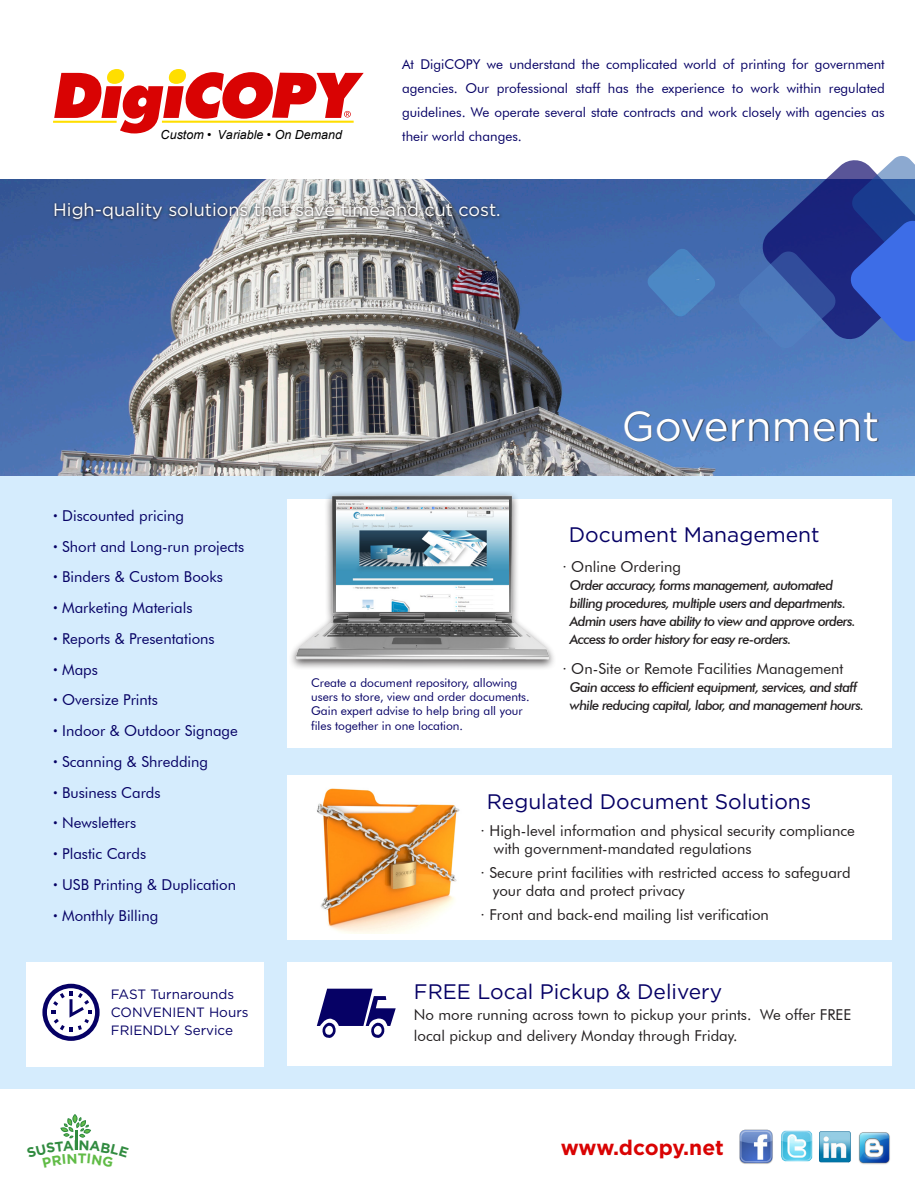
<style>
.page{position:relative;width:915px;height:1188px;background:#fff}
.page>*{position:absolute;margin:0;border:0;box-sizing:border-box;transform-origin:0 0}
.t1{font:42px "Gotham";color:#fff}
.t2{font:21px "Gotham";color:#060165}
.t3{font:700 21px "Gotham";letter-spacing:-.005em;color:#d90303}
.t4{font:18px "Gotham";color:#fff}
.t5{font:15px/21px "Futura BT";color:#231f20}
.t6{font:15px "Futura BT";color:#060165}
.t7{font:italic 500 13.5px/18px "Futura BT";letter-spacing:-.05em;color:#231f20}
.t8{font:13.5px/24px "Futura BT";color:#060165;text-align:justify}
.t9{font:13.5px "Gotham";color:#060165}
.t10{font:italic 12.45px "Arial";color:#000}
.t11{font:12px/14.2px "Futura BT";color:#060165}
.s1{font-weight:700}
</style>
<div class="page">
<img style="left:0;top:180px;width:914px;height:296px">
<div style="left:0;top:476px;width:914px;height:612px;background:#d5ecfd"></div>
<div style="left:624px;top:411px;width:254px;height:32px;background:#231f20;opacity:.75"></div>
<svg style="left:646px;top:248px;width:70px;height:69px;background:#497cbb"></svg>
<div style="left:287px;top:775px;width:604px;height:164px;background:#fff"></div>
<hr style="left:53px;top:121px;width:64px;height:2px;background:#ffde00">
<svg style="left:54px;top:69px;width:309px;height:64px"></svg>
<img style="left:781px;top:1130px;width:32px;height:32px">
<img style="left:739px;top:1129px;width:34px;height:35px">
<img style="left:819px;top:1131px;width:32px;height:32px">
<img style="left:858px;top:1132px;width:32px;height:32px">
<svg style="left:53px;top:201px;width:450px;height:21px;background:#6a7894"></svg>
<svg style="left:737px;top:156px;width:177px;height:193px;background:#4662ae"></svg>
<div style="left:287px;top:499px;width:604px;height:249px;background:#fff"></div>
<div style="left:287px;top:962px;width:604px;height:104px;background:#fff"></div>
<svg style="left:317px;top:988px;width:78px;height:50px"></svg>
<div style="left:26px;top:962px;width:238px;height:104px;background:#fff"></div>
<svg style="left:42px;top:983px;width:58px;height:58px"></svg>
<div style="left:289px;top:491px;width:268px;height:180px;background:#fff"></div>
<img style="left:292px;top:491px;width:261px;height:177px">
<img style="left:337px;top:501px;width:171px;height:110px">
<img style="left:317px;top:788px;width:143px;height:145px">
<svg style="left:60px;top:1114px;width:31px;height:36px"></svg>
<p class="t8" style="left:402px;top:52px;width:484px">At DigiCOPY we understand the complicated world of printing for government agencies. Our professional staff has the experience to work within regulated guidelines. We operate several state contracts and work closely with agencies as</p>
<p class="t10" style="left:160px;top:126px;width:183px">Custom • Variable • On Demand</p>
<p class="t8" style="left:402px;top:124px;width:121px">their world changes.</p>
<p class="t4" style="left:53px;top:198px;width:449px">High-quality solutions that save time and cut cost.</p>
<p class="t1" style="left:621px;top:399px;width:259px">Government</p>
<p class="t6" style="left:53px;top:506px;width:132px"><span class="s1">·</span> Discounted pricing</p>
<p class="t6" style="left:53px;top:537px;width:193px"><span class="s1">·</span> Short and Long-run projects</p>
<p class="t6" style="left:53px;top:568px;width:171px"><span class="s1">·</span> Binders &amp; Custom Books</p>
<p class="t6" style="left:53px;top:598px;width:141px"><span class="s1">·</span> Marketing Materials</p>
<p class="t6" style="left:53px;top:629px;width:163px"><span class="s1">·</span> Reports &amp; Presentations</p>
<p class="t6" style="left:53px;top:660px;width:46px"><span class="s1">·</span> Maps</p>
<p class="t6" style="left:53px;top:691px;width:106px"><span class="s1">·</span> Oversize Prints</p>
<p class="t6" style="left:53px;top:721px;width:186px"><span class="s1">·</span> Indoor &amp; Outdoor Signage</p>
<p class="t6" style="left:53px;top:752px;width:156px"><span class="s1">·</span> Scanning &amp; Shredding</p>
<p class="t6" style="left:53px;top:783px;width:109px"><span class="s1">·</span> Business Cards</p>
<p class="t6" style="left:53px;top:814px;width:85px"><span class="s1">·</span> Newsletters</p>
<p class="t6" style="left:53px;top:844px;width:95px"><span class="s1">·</span> Plastic Cards</p>
<p class="t6" style="left:53px;top:875px;width:184px"><span class="s1">·</span> USB Printing &amp; Duplication</p>
<p class="t6" style="left:53px;top:906px;width:107px"><span class="s1">·</span> Monthly Billing</p>
<p class="t9" style="left:111px;top:985px;width:125px">FAST Turnarounds</p>
<p class="t9" style="left:111px;top:1003px;width:139px">CONVENIENT Hours</p>
<p class="t9" style="left:111px;top:1021px;width:124px">FRIENDLY Service</p>
<p class="t11" style="left:311px;top:675px;width:220px">Create a document repository, allowing users to store, view and order documents.<br>Gain expert advise to help bring all your files together in one location.</p>
<p class="t2" style="left:568px;top:521px;width:252px">Document Management</p>
<p class="t5" style="left:562px;top:556px;width:120px">· Online Ordering</p>
<p class="t7" style="left:570px;top:576px;width:277px">Order accuracy, forms management, automated billing procedures, multiple users and departments.</p>
<p class="t7" style="left:570px;top:612px;width:287px">Admin users have ability to view and approve orders.<br>Access to order history for easy re-orders.</p>
<p class="t5" style="left:562px;top:658px;width:282px">· On-Site or Remote Facilities Management</p>
<p class="t7" style="left:570px;top:678px;width:296px">Gain access to efficient equipment, services, and staff while reducing capital, labor, and management hours.</p>
<p class="t2" style="left:487px;top:788px;width:326px">Regulated Document Solutions</p>
<p class="t5" style="left:480px;top:820px;width:375px">· High-level information and physical security compliance</p>
<p class="t5" style="left:494px;top:838px;width:259px">with government-mandated regulations</p>
<p class="t5" style="left:480px;top:862px;width:371px">· Secure print facilities with restricted access to safeguard</p>
<p class="t5" style="left:493px;top:880px;width:193px">your data and protect privacy</p>
<p class="t5" style="left:480px;top:904px;width:290px">· Front and back-end mailing list verification</p>
<p class="t2" style="left:414px;top:978px;width:310px">FREE Local Pickup &amp; Delivery</p>
<p class="t5" style="left:414px;top:1004px;width:439px">No more running across town to pickup your prints. We offer FREE local pickup and delivery Monday through Friday.</p>
<p class="t3" style="left:560px;top:1133px;width:165px">www.dcopy.net</p>
</div>
